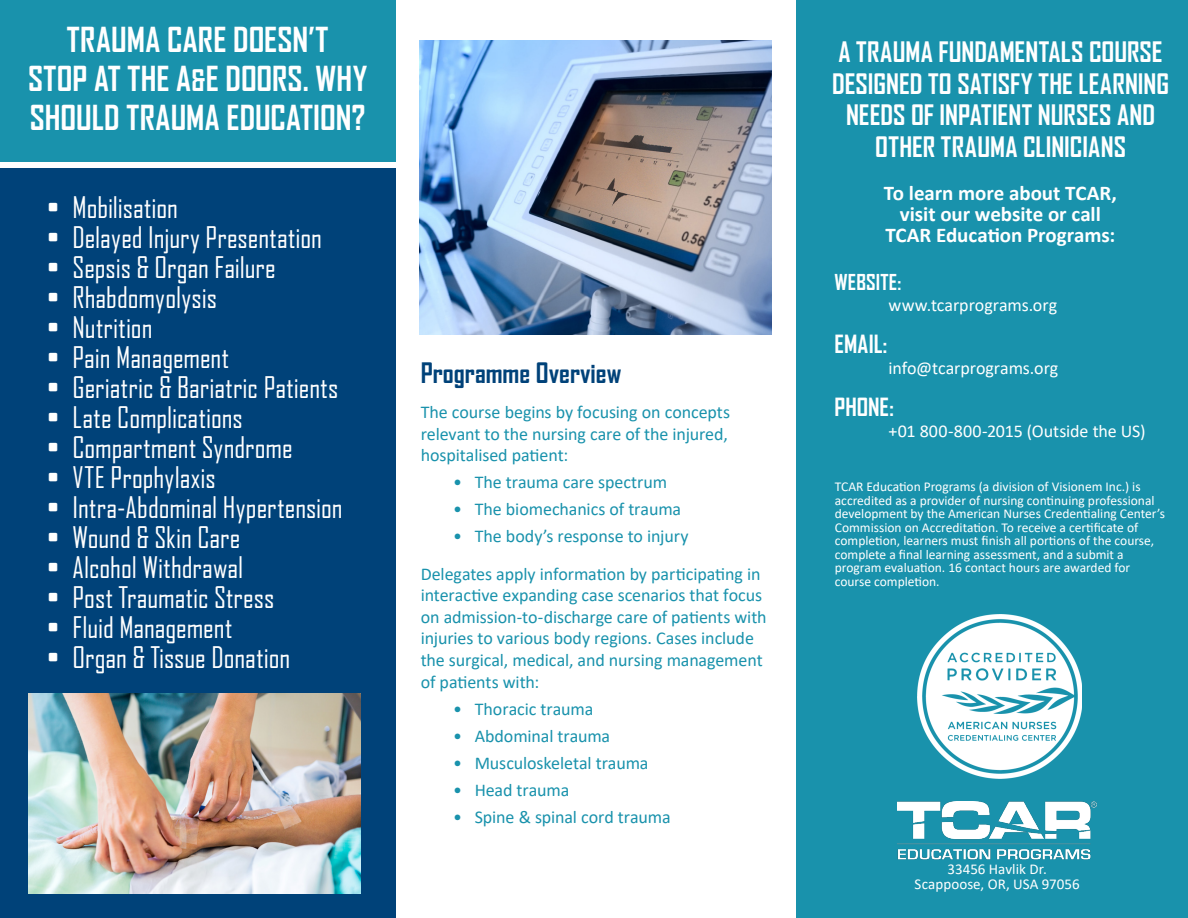
<style>
.page{position:relative;width:1188px;height:918px;background:#fff}
.page>*{position:absolute;margin:0;border:0;box-sizing:border-box;transform-origin:0 0}
.Header_-_White{font:700 33px/39px "Agency FB";letter-spacing:.005em;color:#fff;text-align:center}
.t1{font:28.5px "Agency FB";color:#fff}
.SubHeader_-_Blue{font:700 27px/31.5px "Agency FB";color:#fff;text-align:center}
.t2{font:700 27px "Agency FB";color:#004279}
.SubHeader_-_White{font:700 24px "Agency FB";color:#fff}
.SubHeader_-_White-2{font:700 21px/21px "Calibri";color:#fff;text-align:center}
.SubHeader_-_White-3{font:700 21px "Agency FB";letter-spacing:.01em;color:#fff}
.t3{font:18px/21.6px "Calibri";letter-spacing:-.005em;color:#1992ac}
.Basic_Copy_-_White{font:18px "Calibri";letter-spacing:-.005em;color:#fff}
.t4{font:15px "Calibri";color:#fff}
.t5{font:13.5px/13.5px "Calibri";color:#fff}
.s1{font-size:28.5px}
</style>
<div class="page">
<div style="left:0;top:169px;width:395px;height:749px;background:#004279"></div>
<div style="left:0;top:0;width:395px;height:161px;background:#1992ac"></div>
<img style="left:29px;top:694px;width:331px;height:200px">
<div style="left:797px;top:0;width:391px;height:918px;background:#1992ac"></div>
<img style="left:918px;top:615px;width:164px;height:163px">
<img style="left:419px;top:40px;width:352px;height:294px">
<img style="left:898px;top:802px;width:199px;height:58px">
<p class="Header_-_White" style="left:28px;top:19px;width:341px">TRAUMA CARE DOESN’T<br>STOP AT THE A<span class="s1">&amp;</span>E DOORS. WHY<br>SHOULD TRAUMA EDUCATION?</p>
<p class="t1" style="left:47px;top:190px;width:133px">• Mobilisation</p>
<p class="t1" style="left:47px;top:220px;width:277px">• Delayed Injury Presentation</p>
<p class="t1" style="left:47px;top:250px;width:230px">• Sepsis &amp; Organ Failure</p>
<p class="t1" style="left:47px;top:280px;width:171px">• Rhabdomyolysis</p>
<p class="t1" style="left:47px;top:310px;width:107px">• Nutrition</p>
<p class="t1" style="left:47px;top:340px;width:184px">• Pain Management</p>
<p class="t1" style="left:47px;top:370px;width:293px">• Geriatric &amp; Bariatric Patients</p>
<p class="t1" style="left:47px;top:400px;width:197px">• Late Complications</p>
<p class="t1" style="left:47px;top:430px;width:247px">• Compartment Syndrome</p>
<p class="t1" style="left:47px;top:460px;width:170px">• VTE Prophylaxis</p>
<p class="t1" style="left:47px;top:490px;width:297px">• Intra-Abdominal Hypertension</p>
<p class="t1" style="left:47px;top:520px;width:195px">• Wound &amp; Skin Care</p>
<p class="t1" style="left:47px;top:550px;width:198px">• Alcohol Withdrawal</p>
<p class="t1" style="left:47px;top:580px;width:229px">• Post Traumatic Stress</p>
<p class="t1" style="left:47px;top:610px;width:187px">• Fluid Management</p>
<p class="t1" style="left:47px;top:640px;width:245px">• Organ &amp; Tissue Donation</p>
<p class="t2" style="left:421px;top:356px;width:202px">Programme Overview</p>
<p class="t3" style="left:421px;top:401px;width:311px">The course begins by focusing on concepts relevant to the nursing care of the injured, hospitalised patient:</p>
<p class="t3" style="left:453px;top:471px;width:216px">• The trauma care spectrum</p>
<p class="t3" style="left:453px;top:498px;width:230px">• The biomechanics of trauma</p>
<p class="t3" style="left:453px;top:525px;width:237px">• The body’s response to injury</p>
<p class="t3" style="left:421px;top:562px;width:347px">Delegates apply information by participating in interactive expanding case scenarios that focus on admission-to-discharge care of patients with injuries to various body regions. Cases include the surgical, medical, and nursing management of patients with:</p>
<p class="t3" style="left:453px;top:697px;width:142px">• Thoracic trauma</p>
<p class="t3" style="left:453px;top:724px;width:159px">• Abdominal trauma</p>
<p class="t3" style="left:453px;top:751px;width:197px">• Musculoskeletal trauma</p>
<p class="t3" style="left:453px;top:778px;width:118px">• Head trauma</p>
<p class="t3" style="left:453px;top:805px;width:219px">• Spine &amp; spinal cord trauma</p>
<p class="SubHeader_-_Blue" style="left:832px;top:36px;width:338px">A TRAUMA FUNDAMENTALS COURSE<br>DESIGNED TO SATISFY THE LEARNING<br>NEEDS OF INPATIENT NURSES AND<br>OTHER TRAUMA CLINICIANS</p>
<p class="SubHeader_-_White-2" style="left:884px;top:182px;width:235px">To learn more about TCAR, visit our website or call<br>TCAR Education Programs:</p>
<p class="SubHeader_-_White-3" style="left:834px;top:269px;width:68px">WEBSITE:</p>
<p class="Basic_Copy_-_White" style="left:888px;top:292px;width:170px">www.tcarprograms.org</p>
<p class="SubHeader_-_White" style="left:834px;top:329px;width:54px">EMAIL:</p>
<p class="Basic_Copy_-_White" style="left:888px;top:355px;width:171px">info@tcarprograms.org</p>
<p class="SubHeader_-_White" style="left:834px;top:392px;width:61px">PHONE:</p>
<p class="Basic_Copy_-_White" style="left:888px;top:418px;width:258px">+01 800-800-2015 (Outside the US)</p>
<p class="t5" style="left:835px;top:480px;width:332px">TCAR Education Programs (a division of Visionem Inc.) is accredited as a provider of nursing continuing professional development by the American Nurses Credentialing Center’s Commission on Accreditation. To receive a certificate of completion, learners must finish all portions of the course, complete a final learning assessment, and a submit a program evaluation. 16 contact hours are awarded for course completion.</p>
<p class="t4" style="left:947px;top:858px;width:101px">33456 Havlik Dr.</p>
<p class="t4" style="left:915px;top:873px;width:167px">Scappoose, OR, USA 97056</p>
</div>
